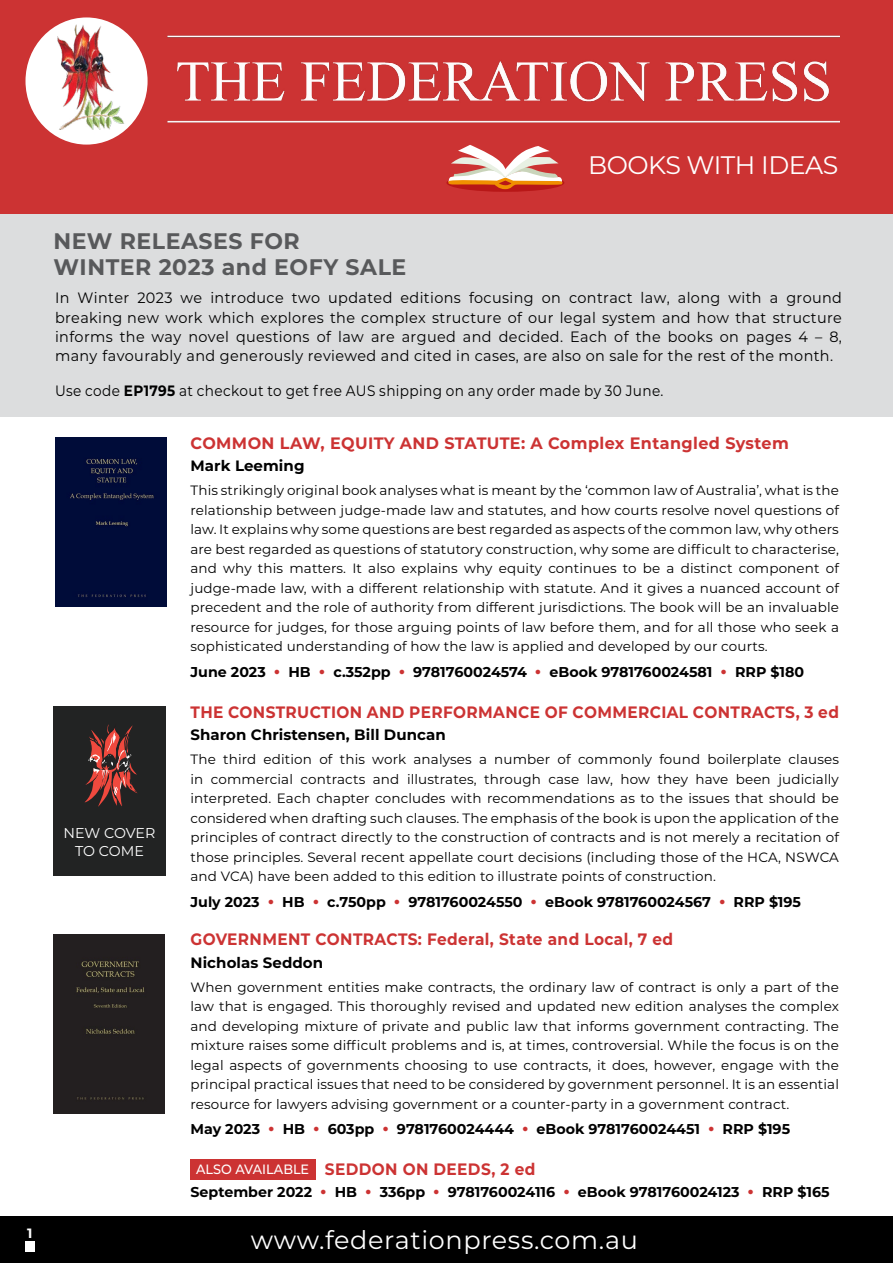
<style>
.page{position:relative;width:893px;height:1263px;background:#fff}
.page>*{position:absolute;margin:0;border:0;box-sizing:border-box;transform-origin:0 0}
.t1{font:25.5px "Montserrat";letter-spacing:.025em;color:#fff}
.t2{font:25.35px "Montserrat";letter-spacing:-.02em;color:#fff}
.t3{font:700 22.5px/25.5px "Montserrat";letter-spacing:.025em;color:#58595b}
.t4{font:700 16.5px "Montserrat";letter-spacing:.025em;color:#c33;scale:.93 1}
.t5{font:700 16.5px "Montserrat";letter-spacing:.025em;color:#c33}
.t6{font:15px/19.2px "Montserrat";letter-spacing:.025em;color:#000;text-align:justify;scale:.96 1}
.t7{font:15px "Montserrat";letter-spacing:.025em;color:#000;scale:.91 1}
.t8{font:700 15px "Montserrat";letter-spacing:.005em;color:#000}
.t9{font:700 14.25px "Montserrat";color:#000}
.t10{font:14.25px/17.9px "Montserrat";letter-spacing:-.01em;color:#fff;text-align:center}
.t11{font:13.5px/19.5px "Montserrat";letter-spacing:.01em;color:#000;text-align:justify}
.t12{font:500 13.5px "Montserrat";color:#fff;scale:.95 1}
.t13{font:700 13.5px "Montserrat";color:#fff}
.s1{font-weight:700}
.s2{font-size:18px;color:#c33}
</style>
<div class="page">
<div style="left:0;top:0;width:893px;height:214px;background:#c33"></div>
<div style="left:26px;top:17px;width:122px;height:128px;background:#fff;border-radius:50%"></div>
<div style="left:0;top:1216px;width:893px;height:47px;background:#000"></div>
<div style="left:446px;top:174px;width:118px;height:18px;background:#b81717;border-radius:50%"></div>
<svg style="left:447px;top:145px;width:117px;height:44px"></svg>
<div style="left:0;top:214px;width:893px;height:203px;background:#dcddde"></div>
<div style="left:25px;top:1241px;width:10px;height:11px;background:#fff"></div>
<img style="left:167px;top:35px;width:672px;height:88px">
<img style="left:49px;top:20px;width:84px;height:109px">
<div style="left:55px;top:437px;width:111px;height:170px;background:#000c39"></div>
<div style="left:54px;top:706px;width:112px;height:170px;background:#222323"></div>
<svg style="left:84px;top:724px;width:53px;height:83px"></svg>
<div style="left:54px;top:934px;width:110px;height:180px;background:#231f20"></div>
<div style="left:190px;top:1159px;width:126px;height:21px;background:#c33"></div>
<h2 class="t2" style="left:588px;top:147px;width:252px">BOOKS WITH IDEAS</h2>
<p class="t13" style="left:27px;top:1223px;width:7px">1</p>
<h3 class="t3" style="left:53px;top:227px;width:354px">NEW RELEASES FOR<br>WINTER 2023 and EOFY SALE</h3>
<p class="t6" style="left:55px;top:288px;width:821px">In Winter 2023 we introduce two updated editions focusing on contract law, along with a ground breaking new work which explores the complex structure of our legal system and how that structure informs the way novel questions of law are argued and decided. Each of the books on pages 4 – 8, many favourably and generously reviewed and cited in cases, are also on sale for the rest of the month.</p>
<p class="t7" style="left:55px;top:381px;width:670px">Use code <span class="s1">EP1795</span> at checkout to get free AUS shipping on any order made by 30 June.</p>
<p class="t10" style="left:64px;top:824px;width:93px">NEW COVER<br>TO COME</p>
<p class="t5" style="left:190px;top:431px;width:600px">COMMON LAW, EQUITY AND STATUTE: A Complex Entangled System</p>
<p class="t8" style="left:190px;top:455px;width:116px">Mark Leeming</p>
<p class="t11" style="left:190px;top:480px;width:650px">This strikingly original book analyses what is meant by the ‘common law of Australia’, what is the relationship between judge-made law and statutes, and how courts resolve novel questions of law. It explains why some questions are best regarded as aspects of the common law, why others are best regarded as questions of statutory construction, why some are difficult to characterise, and why this matters. It also explains why equity continues to be a distinct component of judge-made law, with a different relationship with statute. And it gives a nuanced account of precedent and the role of authority from different jurisdictions. The book will be an invaluable resource for judges, for those arguing points of law before them, and for all those who seek a sophisticated understanding of how the law is applied and developed by our courts.</p>
<p class="t9" style="left:190px;top:661px;width:615px">June 2023 <span class="s2">•</span> HB <span class="s2">•</span> c.352pp <span class="s2">•</span> 9781760024574 <span class="s2">•</span> eBook 9781760024581 <span class="s2">•</span> RRP $180</p>
<p class="t4" style="left:190px;top:700px;width:699px">THE CONSTRUCTION AND PERFORMANCE OF COMMERCIAL CONTRACTS, 3 ed</p>
<p class="t8" style="left:190px;top:724px;width:257px">Sharon Christensen, Bill Duncan</p>
<p class="t11" style="left:190px;top:749px;width:650px">The third edition of this work analyses a number of commonly found boilerplate clauses in commercial contracts and illustrates, through case law, how they have been judicially interpreted. Each chapter concludes with recommendations as to the issues that should be considered when drafting such clauses. The emphasis of the book is upon the application of the principles of contract directly to the construction of contracts and is not merely a recitation of those principles. Several recent appellate court decisions (including those of the HCA, NSWCA and VCA) have been added to this edition to illustrate points of construction.</p>
<p class="t9" style="left:190px;top:892px;width:612px">July 2023 <span class="s2">•</span> HB <span class="s2">•</span> c.750pp <span class="s2">•</span> 9781760024550 <span class="s2">•</span> eBook 9781760024567 <span class="s2">•</span> RRP $195</p>
<p class="t4" style="left:190px;top:927px;width:521px">GOVERNMENT CONTRACTS: Federal, State and Local, 7 ed</p>
<p class="t8" style="left:190px;top:952px;width:134px">Nicholas Seddon</p>
<p class="t11" style="left:190px;top:977px;width:650px">When government entities make contracts, the ordinary law of contract is only a part of the law that is engaged. This thoroughly revised and updated new edition analyses the complex and developing mixture of private and public law that informs government contracting. The mixture raises some difficult problems and is, at times, controversial. While the focus is on the legal aspects of governments choosing to use contracts, it does, however, engage with the principal practical issues that need to be considered by government personnel. It is an essential resource for lawyers advising government or a counter-party in a government contract.</p>
<p class="t9" style="left:190px;top:1119px;width:601px">May 2023 <span class="s2">•</span> HB <span class="s2">•</span> 603pp <span class="s2">•</span> 9781760024444 <span class="s2">•</span> eBook 9781760024451 <span class="s2">•</span> RRP $195</p>
<p class="t4" style="left:325px;top:1157px;width:228px">SEDDON ON DEEDS, 2 ed</p>
<p class="t9" style="left:190px;top:1182px;width:641px">September 2022 <span class="s2">•</span> HB <span class="s2">•</span> 336pp <span class="s2">•</span> 9781760024116 <span class="s2">•</span> eBook 9781760024123 <span class="s2">•</span> RRP $165</p>
<p class="t12" style="left:196px;top:1160px;width:120px">ALSO AVAILABLE</p>
<h1 class="t1" style="left:251px;top:1222px;width:389px">www.federationpress.com.au</h1>
</div>
